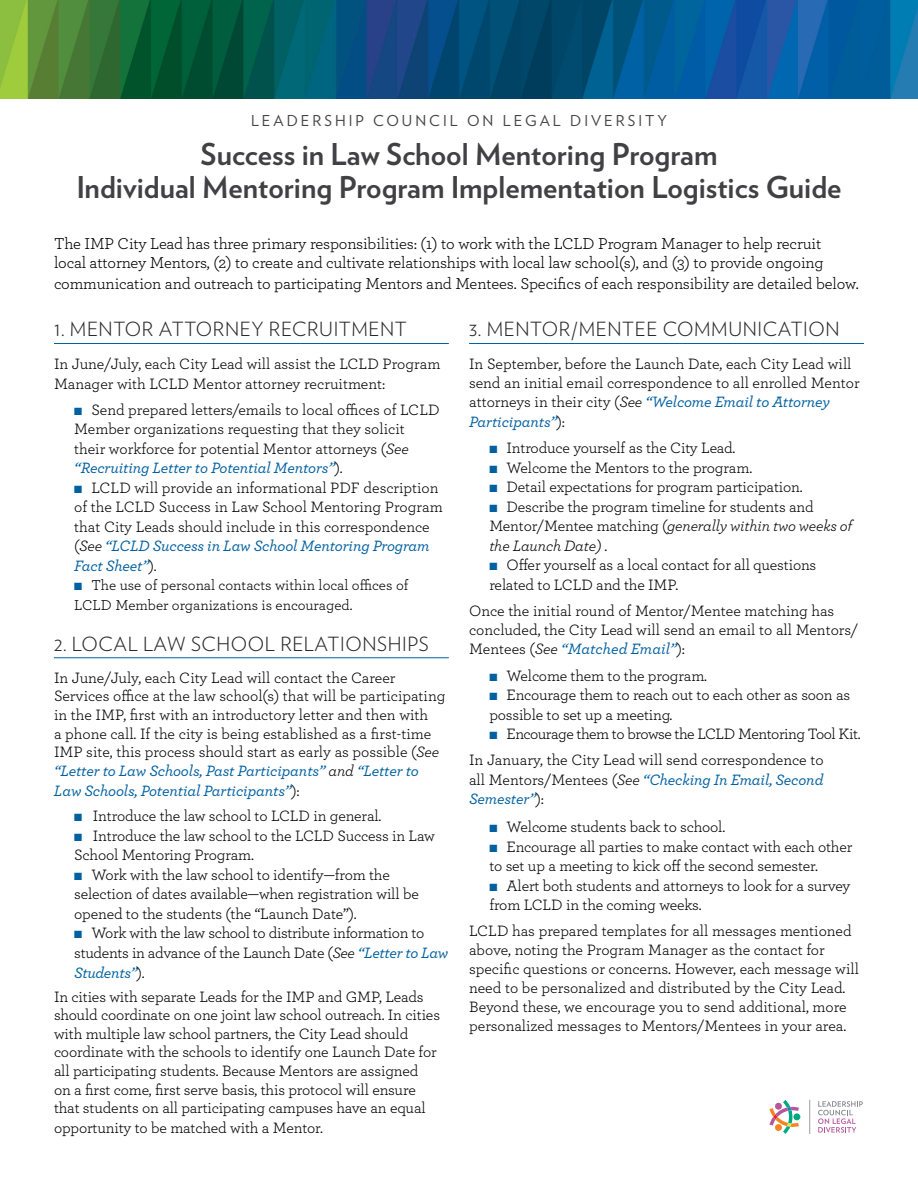
<style>
.page{position:relative;width:918px;height:1188px;background:#fff}
.page>*{position:absolute;margin:0;border:0;box-sizing:border-box;transform-origin:0 0}
.t1{font:700 30px/33px "Verlag";color:#414042;text-align:center}
.t2{font:300 19.5px "Verlag";letter-spacing:.03em;color:#292829}
.t3{font:16.5px/20.2px "Archer";letter-spacing:-.01em;color:#000}
.t4{font:15.75px/19.5px "Archer";letter-spacing:-.01em;color:#000}
.t5{font:italic 500 15.75px/19.8px "Archer";letter-spacing:-.01em;color:#0060a0}
.t6{font:15px/19.8px "Archer";color:#000}
.t7{font:15px "Verlag";letter-spacing:.2em;color:#464547}
.s1{color:#0060a0}
.s2{font-style:italic}
.s3{font-weight:500;font-style:italic;color:#0060a0}
.s4{font-weight:400;font-style:normal;color:#000}
.s5{font-weight:400;color:#000}
</style>
<div class="page">
<img style="left:0;top:0;width:918px;height:99px">
<hr style="left:54px;top:343px;width:395px;height:1px;background:#0060a0">
<hr style="left:54px;top:657px;width:395px;height:1px;background:#0060a0">
<hr style="left:469px;top:343px;width:395px;height:1px;background:#0060a0">
<svg style="left:818px;top:1101px;width:45px;height:32px"></svg>
<div style="left:793px;top:1113px;width:7px;height:7px;background:#00a981;border-radius:50%"></div>
<svg style="left:770px;top:1100px;width:29px;height:34px"></svg>
<svg style="left:809px;top:1100px;width:1px;height:34px"></svg>
<p class="t7" style="left:251px;top:109px;width:417px">LEADERSHIP COUNCIL ON LEGAL DIVERSITY</p>
<h1 class="t1" style="left:76px;top:137px;width:767px">Success in Law School Mentoring Program<br>Individual Mentoring Program Implementation Logistics Guide</h1>
<p class="t3" style="left:54px;top:232px;width:806px">The IMP City Lead has three primary responsibilities: (1) to work with the LCLD Program Manager to help recruit<br>local attorney Mentors, (2) to create and cultivate relationships with local law school(s), and (3) to provide ongoing communication and outreach to participating Mentors and Mentees. Specifics of each responsibility are detailed below.</p>
<p class="t2" style="left:54px;top:315px;width:354px">1. MENTOR ATTORNEY RECRUITMENT</p>
<p class="t4" style="left:54px;top:353px;width:388px">In June/July, each City Lead will assist the LCLD Program<br>Manager with LCLD Mentor attorney recruitment:</p>
<p class="t4" style="left:74px;top:399px;width:367px"><span class="s1">■</span> Send prepared letters/emails to local offices of LCLD Member organizations requesting that they solicit their workforce for potential Mentor attorneys (<span class="s2">See </span><span class="s3">“Recruiting Letter to Potential Mentors”</span>).</p>
<p class="t4" style="left:74px;top:477px;width:370px"><span class="s1">■</span> LCLD will provide an informational PDF description of the LCLD Success in Law School Mentoring Program that City Leads should include in this correspondence (<span class="s2">See</span> <span class="s3">“LCLD Success in Law School Mentoring Program Fact Sheet”</span>).</p>
<p class="t6" style="left:74px;top:575px;width:336px"><span class="s1">■</span> The use of personal contacts within local offices of<br>LCLD Member organizations is encouraged.</p>
<p class="t2" style="left:54px;top:629px;width:376px">2. LOCAL LAW SCHOOL RELATIONSHIPS</p>
<p class="t4" style="left:54px;top:667px;width:393px;line-height:18.6px">In June/July, each City Lead will contact the Career Services office at the law school(s) that will be participating in the IMP, first with an introductory letter and then with<br>a phone call. If the city is being established as a first-time IMP site, this process should start as early as possible (<span class="s2">See </span><span class="s3">“Letter to Law Schools, Past Participants”</span> <span class="s2">and</span> <span class="s3">“Letter to</span></p>
<p class="t5" style="left:54px;top:780px;width:247px">Law Schools, Potential Participants”<span class="s4">):</span></p>
<p class="t4" style="left:74px;top:806px;width:309px"><span class="s1">■</span> Introduce the law school to LCLD in general.</p>
<p class="t4" style="left:74px;top:825px;width:362px"><span class="s1">■</span> Introduce the law school to the LCLD Success in Law<br>School Mentoring Program.</p>
<p class="t4" style="left:74px;top:864px;width:346px"><span class="s1">■</span> Work with the law school to identify—from the selection of dates available—when registration will be opened to the students (the “Launch Date”).</p>
<p class="t4" style="left:74px;top:923px;width:376px"><span class="s1">■</span> Work with the law school to distribute information to students in advance of the Launch Date (<span class="s2">See</span> <span class="s3">“Letter to Law<br>Students”</span>).</p>
<p class="t4" style="left:54px;top:986px;width:388px;line-height:18.8px">In cities with separate Leads for the IMP and GMP, Leads should coordinate on one joint law school outreach. In cities with multiple law school partners, the City Lead should coordinate with the schools to identify one Launch Date for all participating students. Because Mentors are assigned<br>on a first come, first serve basis, this protocol will ensure that students on all participating campuses have an equal opportunity to be matched with a Mentor.</p>
<p class="t2" style="left:469px;top:315px;width:372px">3. MENTOR/MENTEE COMMUNICATION</p>
<p class="t4" style="left:469px;top:353px;width:392px">In September, before the Launch Date, each City Lead will send an initial email correspondence to all enrolled Mentor attorneys in their city (<span class="s2">See</span> <span class="s3">“Welcome Email to Attorney Participants”</span>):</p>
<p class="t4" style="left:489px;top:438px;width:248px"><span class="s1">■</span> Introduce yourself as the City Lead.</p>
<p class="t4" style="left:489px;top:457px;width:264px"><span class="s1">■</span> Welcome the Mentors to the program.</p>
<p class="t4" style="left:489px;top:477px;width:315px"><span class="s1">■</span> Detail expectations for program participation.</p>
<p class="t4" style="left:489px;top:496px;width:364px"><span class="s1">■</span> Describe the program timeline for students and<br>Mentor/Mentee matching (<span class="s2">generally within two weeks of the Launch Date)</span> .</p>
<p class="t4" style="left:489px;top:554px;width:328px"><span class="s1">■</span> Offer yourself as a local contact for all questions related to LCLD and the IMP.</p>
<p class="t4" style="left:469px;top:600px;width:391px">Once the initial round of Mentor/Mentee matching has concluded, the City Lead will send an email to all Mentors/<br>Mentees (<span class="s2">See</span> <span class="s3">“Matched Email”</span>):</p>
<p class="t4" style="left:489px;top:665px;width:219px"><span class="s1">■</span> Welcome them to the program.</p>
<p class="t4" style="left:489px;top:684px;width:362px"><span class="s1">■</span> Encourage them to reach out to each other as soon as possible to set up a meeting.</p>
<p class="t4" style="left:469px;top:721px;width:393px;line-height:25.7px;text-indent:20px"><span class="s1">■</span> Encourage them to browse the LCLD Mentoring Tool Kit.<br>In January, the City Lead will send correspondence to</p>
<p class="t5" style="left:469px;top:768px;width:356px"><span class="s4">all Mentors/Mentees (</span><span class="s5">See</span> “Checking In Email, Second<br>Semester”<span class="s4">):</span></p>
<p class="t4" style="left:489px;top:816px;width:237px"><span class="s1">■</span> Welcome students back to school.</p>
<p class="t4" style="left:489px;top:836px;width:364px"><span class="s1">■</span> Encourage all parties to make contact with each other to set up a meeting to kick off the second semester.</p>
<p class="t4" style="left:489px;top:875px;width:363px"><span class="s1">■</span> Alert both students and attorneys to look for a survey from LCLD in the coming weeks.</p>
<p class="t4" style="left:469px;top:921px;width:391px;line-height:18.9px">LCLD has prepared templates for all messages mentioned above, noting the Program Manager as the contact for specific questions or concerns. However, each message will need to be personalized and distributed by the City Lead.<br>Beyond these, we encourage you to send additional, more personalized messages to Mentors/Mentees in your area.</p>
</div>
